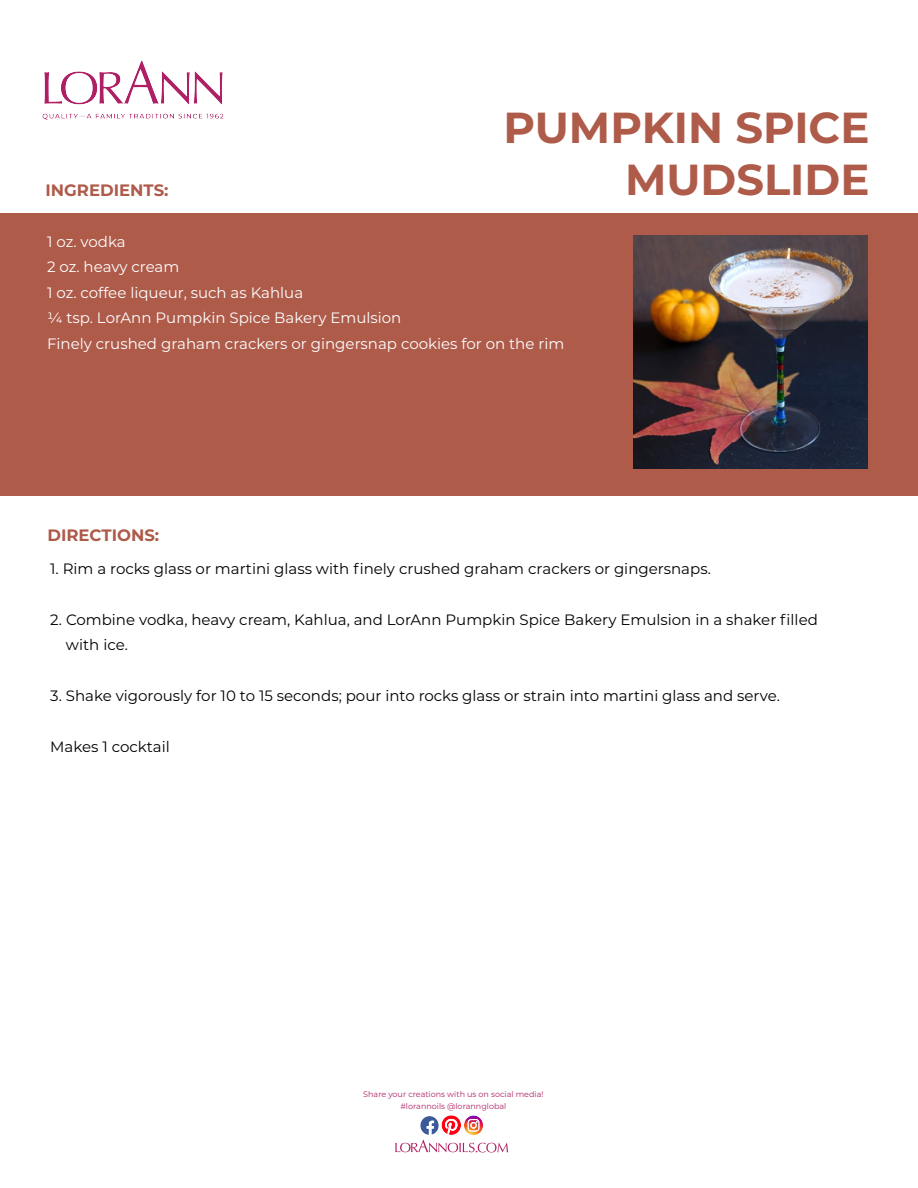
<style>
.page{position:relative;width:918px;height:1188px;background:#fff}
.page>*{position:absolute;margin:0;border:0;box-sizing:border-box;transform-origin:0 0}
.t1{font:700 43.35px/52.1px "Montserrat";color:#ae5b4a;text-align:right}
.t2{font:700 16.5px "Montserrat";color:#ae5b4a}
.t3{font:15px/25.5px "Montserrat";color:#000}
.t4{font:15px/25.5px "Montserrat";color:#fff}
.t5{font:7.95px/11.2px "Montserrat";color:#ae1f64;text-align:center}
</style>
<div class="page">
<div style="left:0;top:213px;width:918px;height:282px;background:#ae5b4a"></div>
<img style="left:395px;top:1139px;width:113px;height:14px">
<img style="left:420px;top:1115px;width:40px;height:20px">
<img style="left:460px;top:1115px;width:23px;height:20px">
<img style="left:42px;top:60px;width:182px;height:60px">
<img style="left:634px;top:235px;width:233px;height:234px">
<h1 class="t1" style="left:504px;top:100px;width:367px">PUMPKIN SPICE<br>MUDSLIDE</h1>
<p class="t4" style="left:47px;top:228px;width:519px">1 oz. vodka<br>2 oz. heavy cream<br>1 oz. coffee liqueur, such as Kahlua<br>¼ tsp. LorAnn Pumpkin Spice Bakery Emulsion<br>Finely crushed graham crackers or gingersnap cookies for on the rim</p>
<p class="t2" style="left:46px;top:178px;width:124px">INGREDIENTS:</p>
<p class="t2" style="left:47px;top:524px;width:113px">DIRECTIONS:</p>
<p class="t3" style="left:50px;top:555px;width:662px">1. Rim a rocks glass or martini glass with finely crushed graham crackers or gingersnaps.</p>
<p class="t3" style="left:66px;top:606px;width:753px;text-indent:-16px">2. Combine vodka, heavy cream, Kahlua, and LorAnn Pumpkin Spice Bakery Emulsion in a shaker filled with ice.</p>
<p class="t3" style="left:50px;top:683px;width:731px">3. Shake vigorously for 10 to 15 seconds; pour into rocks glass or strain into martini glass and serve.</p>
<p class="t3" style="left:50px;top:734px;width:121px">Makes 1 cocktail</p>
<p class="t5" style="left:363px;top:1089px;width:182px">Share your creations with us on social media! #lorannoils @lorannglobal</p>
</div>
